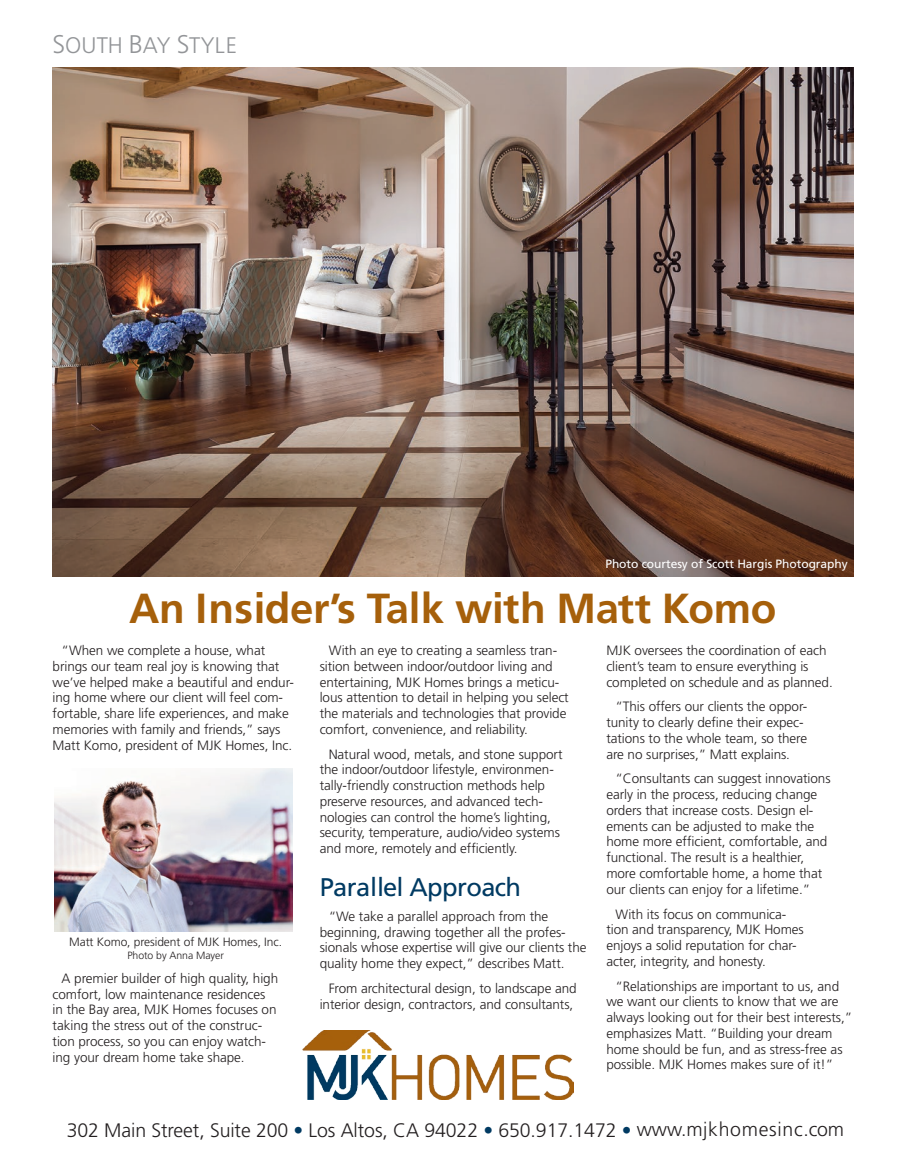
<style>
.page{position:relative;width:905px;height:1175px;background:#fff}
.page>*{position:absolute;margin:0;border:0;box-sizing:border-box;transform-origin:0 0}
.t1{font:700 42px "Frutiger";letter-spacing:-.01em;color:#a6600b}
.bodytext{font:25.5px "Frutiger";letter-spacing:-.025em;color:#003a62}
.t2{font:300 22.5px "Frutiger";letter-spacing:.015em;color:#939598}
.t3{font:300 19.5px "Frutiger";letter-spacing:-.005em;color:#231f20}
.bodytext-2{font:300 13.5px/15.8px "Frutiger";letter-spacing:-.005em;color:#231f20}
.t4{font:12px "Frutiger";letter-spacing:-.005em;color:#fff}
.t5{font:300 12px "Frutiger";letter-spacing:-.005em;color:#231f20}
.t6{font:300 10.5px "Frutiger";letter-spacing:-.005em;color:#231f20}
.s1{font-size:25.5px}
.s2{color:#003a62}
</style>
<div class="page">
<img style="left:53px;top:68px;width:800px;height:508px">
<img style="left:302px;top:1030px;width:272px;height:69px">
<img style="left:54px;top:768px;width:238px;height:163px">
<p class="t2" style="left:53px;top:33px;width:186px"><span class="s1">S</span>OUTH <span class="s1">B</span>AY <span class="s1">S</span>TYLE</p>
<p class="t4" style="left:605px;top:557px;width:244px">Photo courtesy of Scott Hargis Photography</p>
<p class="t1" style="left:129px;top:584px;width:649px">An Insider’s Talk with Matt Komo</p>
<p class="bodytext-2" style="left:53px;top:643px;width:243px;text-indent:9px">“When we complete a house, what brings our team real joy is knowing that we’ve helped make a beautiful and endur&shy;ing home where our client will feel com&shy;fortable, share life experiences, and make memories with family and friends,” says Matt Komo, president of MJK Homes, Inc.</p>
<p class="bodytext-2" style="left:320px;top:643px;width:251px;text-indent:9px">With an eye to creating a seamless tran&shy;sition between indoor/outdoor living and entertaining, MJK Homes brings a meticu&shy;lous attention to detail in helping you select the materials and technologies that provide comfort, convenience, and reliability.</p>
<p class="bodytext-2" style="left:320px;top:746px;width:244px;text-indent:9px">Natural wood, metals, and stone support the indoor/outdoor lifestyle, environmen&shy;tally-friendly construction methods help preserve resources, and advanced tech&shy;nologies can control the home’s lighting, security, temperature, audio/video systems and more, remotely and efficiently.</p>
<p class="bodytext" style="left:320px;top:872px;width:203px">Parallel Approach</p>
<p class="bodytext-2" style="left:320px;top:908px;width:268px;text-indent:9px">“We take a parallel approach from the beginning, drawing together all the profes&shy;sionals whose expertise will give our clients the quality home they expect,” describes Matt.</p>
<p class="bodytext-2" style="left:320px;top:980px;width:258px;text-align:right">From architectural design, to landscape and interior design, contractors, and consultants,</p>
<p class="t5" style="left:69px;top:934px;width:214px">Matt Komo, president of MJK Homes, Inc.</p>
<p class="t6" style="left:127px;top:949px;width:98px">Photo by Anna Mayer</p>
<p class="bodytext-2" style="left:53px;top:970px;width:227px;text-indent:9px">A premier builder of high quality, high comfort, low maintenance residences in the Bay area, MJK Homes focuses on taking the stress out of the construc&shy;tion process, so you can enjoy watch&shy;ing your dream home take shape.</p>
<p class="bodytext-2" style="left:606px;top:643px;width:228px">MJK oversees the coordination of each client’s team to ensure everything is completed on schedule and as planned.</p>
<p class="bodytext-2" style="left:606px;top:699px;width:202px;text-indent:9px">“This offers our clients the oppor&shy;tunity to clearly define their expec&shy;tations to the whole team, so there are no surprises,” Matt explains.</p>
<p class="bodytext-2" style="left:606px;top:771px;width:226px;text-indent:9px">“Consultants can suggest innovations early in the process, reducing change orders that increase costs. Design el&shy;ements can be adjusted to make the home more efficient, comfortable, and functional. The result is a healthier, more comfortable home, a home that our clients can enjoy for a lifetime.”</p>
<p class="bodytext-2" style="left:606px;top:906px;width:199px;text-indent:9px">With its focus on communica&shy;tion and transparency, MJK Homes enjoys a solid reputation for char&shy;acter, integrity, and honesty.</p>
<p class="bodytext-2" style="left:606px;top:978px;width:247px;text-indent:9px">“Relationships are important to us, and we want our clients to know that we are always looking out for their best interests,” emphasizes Matt. “Building your dream home should be fun, and as stress-free as possible. MJK Homes makes sure of it!”</p>
<p class="t3" style="left:67px;top:1119px;width:779px">302 Main Street, Suite 200 <span class="s2">•</span> Los Altos, CA 94022 <span class="s2">•</span> 650.917.1472 <span class="s2">•</span> www.mjkhomesinc.com</p>
</div>
